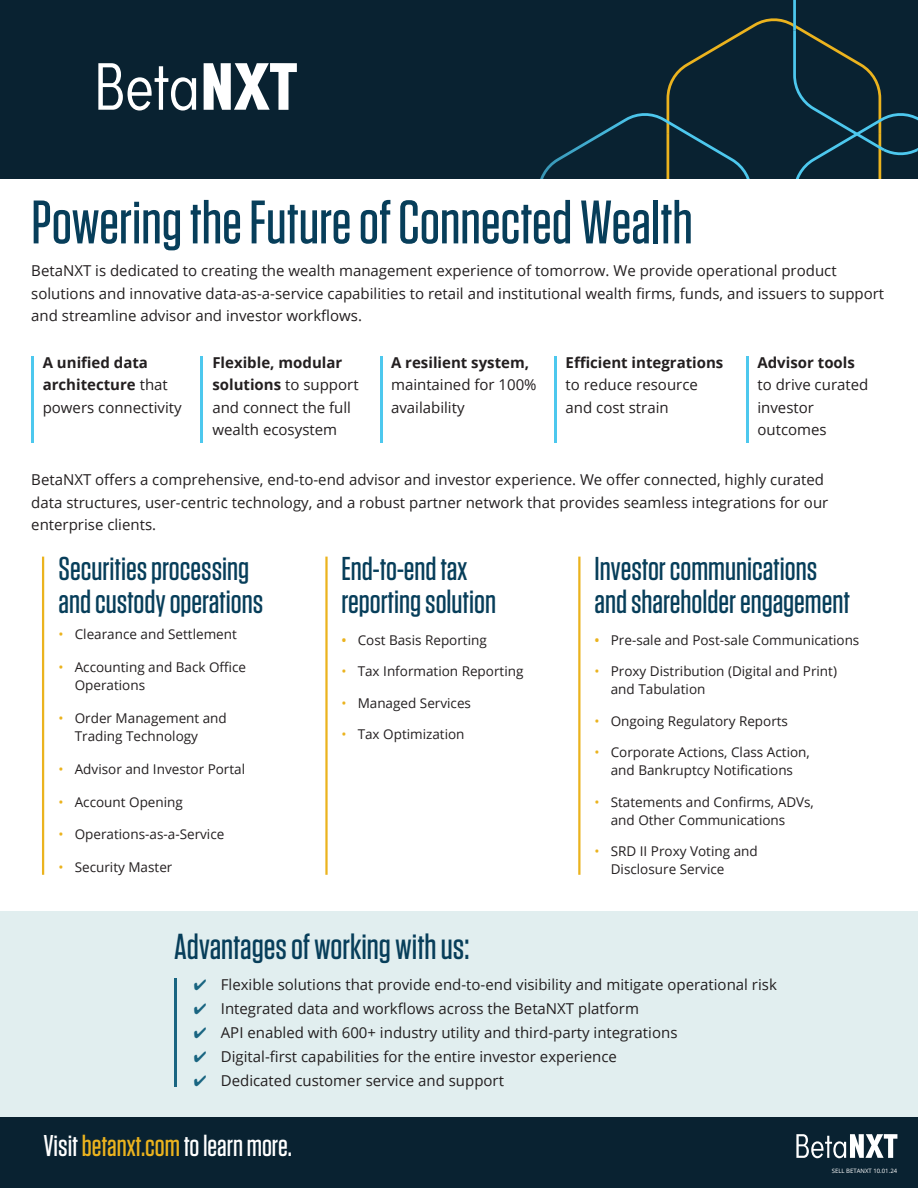
<style>
.page{position:relative;width:918px;height:1188px;background:#fff}
.page>*{position:absolute;margin:0;border:0;box-sizing:border-box;transform-origin:0 0}
.t1{font:500 61.2px "Tungsten";color:#073e5a}
.t2{font:500 36px "Tungsten";color:#073e5a}
.t3{font:500 33px/33px "Tungsten";color:#073e5a}
.t4{font:500 30px "Tungsten";color:#fff}
.t5{font:15px/22.5px "Open Sans";color:#231f20}
.t6{font:700 15px/22.5px "Open Sans";color:#231f20}
.t7{font:13.5px/18px "Open Sans";color:#231f20}
.t8{font:6px "Open Sans";color:#fff}
.s1{font-weight:400}
.s2{font-weight:700}
.s3{color:#ebb31e}
.s4{font-weight:600;color:#ebb31e}
.s5{color:#196581}
</style>
<div class="page">
<div style="left:0;top:912px;width:918px;height:247px;background:#e1eeef"></div>
<div style="left:0;top:0;width:918px;height:178px;background:#092231"></div>
<svg style="left:98px;top:63px;width:98px;height:48px"></svg>
<svg style="left:204px;top:63px;width:92px;height:47px"></svg>
<svg style="left:540px;top:0;width:378px;height:178px"></svg>
<div style="left:0;top:1118px;width:918px;height:70px;background:#092231"></div>
<svg style="left:796px;top:1134px;width:101px;height:24px"></svg>
<hr style="left:31px;top:356px;width:2px;height:87px;background:#4dc8ee">
<hr style="left:200px;top:356px;width:3px;height:87px;background:#4dc8ee">
<hr style="left:381px;top:356px;width:2px;height:87px;background:#4dc8ee">
<hr style="left:555px;top:356px;width:2px;height:87px;background:#4dc8ee">
<hr style="left:747px;top:356px;width:2px;height:87px;background:#4dc8ee">
<hr style="left:174px;top:978px;width:2px;height:109px;background:#196581">
<hr style="left:578px;top:557px;width:2px;height:318px;background:#ebb31e">
<hr style="left:325px;top:557px;width:3px;height:318px;background:#ebb31e">
<hr style="left:42px;top:557px;width:2px;height:318px;background:#ebb31e">
<p class="t1" style="left:31px;top:190px;width:663px">Powering the Future of Connected Wealth</p>
<p class="t5" style="left:31px;top:259px;width:854px">BetaNXT is dedicated to creating the wealth management experience of tomorrow. We provide operational product solutions and innovative data-as-a-service capabilities to retail and institutional wealth firms, funds, and issuers to support and streamline advisor and investor workflows.</p>
<p class="t6" style="left:43px;top:351px;width:140px">A unified data architecture <span class="s1">that powers connectivity</span></p>
<p class="t5" style="left:212px;top:351px;width:148px"><span class="s2">Flexible, modular solutions</span> to support and connect the full wealth ecosystem</p>
<p class="t5" style="left:391px;top:351px;width:147px"><span class="s2">A resilient system, </span>maintained for 100% availability</p>
<p class="t5" style="left:566px;top:351px;width:159px"><span class="s2">Efficient integrations </span>to reduce resource and cost strain</p>
<p class="t5" style="left:757px;top:351px;width:112px"><span class="s2">Advisor tools </span>to drive curated investor outcomes</p>
<p class="t5" style="left:31px;top:468px;width:799px">BetaNXT offers a comprehensive, end-to-end advisor and investor experience. We offer connected, highly curated data structures, user-centric technology, and a robust partner network that provides seamless integrations for our enterprise clients.</p>
<p class="t3" style="left:59px;top:552px;width:206px">Securities processing and custody operations</p>
<p class="t7" style="left:59px;top:625px;width:180px"><span class="s3">•</span> Clearance and Settlement</p>
<p class="t7" style="left:75px;top:658px;width:173px;text-indent:-16px"><span class="s3">•</span> Accounting and Back Office<br>Operations</p>
<p class="t7" style="left:75px;top:709px;width:154px;text-indent:-16px"><span class="s3">•</span> Order Management and<br>Trading Technology</p>
<p class="t7" style="left:59px;top:759px;width:188px"><span class="s3">•</span> Advisor and Investor Portal</p>
<p class="t7" style="left:59px;top:792px;width:126px"><span class="s3">•</span> Account Opening</p>
<p class="t7" style="left:59px;top:825px;width:167px"><span class="s3">•</span> Operations-as-a-Service</p>
<p class="t7" style="left:59px;top:858px;width:115px"><span class="s3">•</span> Security Master</p>
<p class="t3" style="left:341px;top:552px;width:156px">End-to-end tax reporting solution</p>
<p class="t7" style="left:341px;top:630px;width:147px"><span class="s4">•</span> Cost Basis Reporting</p>
<p class="t7" style="left:341px;top:662px;width:183px"><span class="s3">•</span> Tax Information Reporting</p>
<p class="t7" style="left:341px;top:693px;width:131px"><span class="s3">•</span> Managed Services</p>
<p class="t7" style="left:341px;top:725px;width:125px"><span class="s3">•</span> Tax Optimization</p>
<p class="t3" style="left:595px;top:552px;width:257px">Investor communications and shareholder engagement</p>
<p class="t7" style="left:595px;top:630px;width:266px"><span class="s4">•</span> Pre-sale and Post-sale Communications</p>
<p class="t7" style="left:611px;top:662px;width:228px;text-indent:-16px"><span class="s3">•</span> Proxy Distribution (Digital and Print) and Tabulation</p>
<p class="t7" style="left:595px;top:711px;width:195px"><span class="s3">•</span> Ongoing Regulatory Reports</p>
<p class="t7" style="left:595px;top:743px;width:217px;text-align:center"><span class="s3">•</span> Corporate Actions, Class Action, and Bankruptcy Notifications</p>
<p class="t7" style="left:611px;top:792px;width:205px;text-indent:-16px"><span class="s3">•</span> Statements and Confirms, ADVs, and Other Communications</p>
<p class="t7" style="left:611px;top:842px;width:148px;text-indent:-16px"><span class="s3">•</span> SRD II Proxy Voting and<br>Disclosure Service</p>
<p class="t2" style="left:174px;top:927px;width:297px">Advantages of working with us:</p>
<p class="t5" style="left:194px;top:973px;width:585px"><span class="s5">✔</span> Flexible solutions that provide end-to-end visibility and mitigate operational risk</p>
<p class="t5" style="left:194px;top:997px;width:447px"><span class="s5">✔</span> Integrated data and workflows across the BetaNXT platform</p>
<p class="t5" style="left:194px;top:1021px;width:485px"><span class="s5">✔</span> API enabled with 600+ industry utility and third-party integrations</p>
<p class="t5" style="left:194px;top:1045px;width:425px"><span class="s5">✔</span> Digital-first capabilities for the entire investor experience</p>
<p class="t5" style="left:194px;top:1069px;width:312px"><span class="s5">✔</span> Dedicated customer service and support</p>
<p class="t4" style="left:43px;top:1130px;width:250px">Visit <span class="s3">betanxt.com</span> to learn more.</p>
<p class="t8" style="left:832px;top:1167px;width:67px">SELL BETANXT 10.01.24</p>
<p class="t8" style="left:839px;top:1167px;width:60px">FACT BETANXT 4 3</p>
</div>
